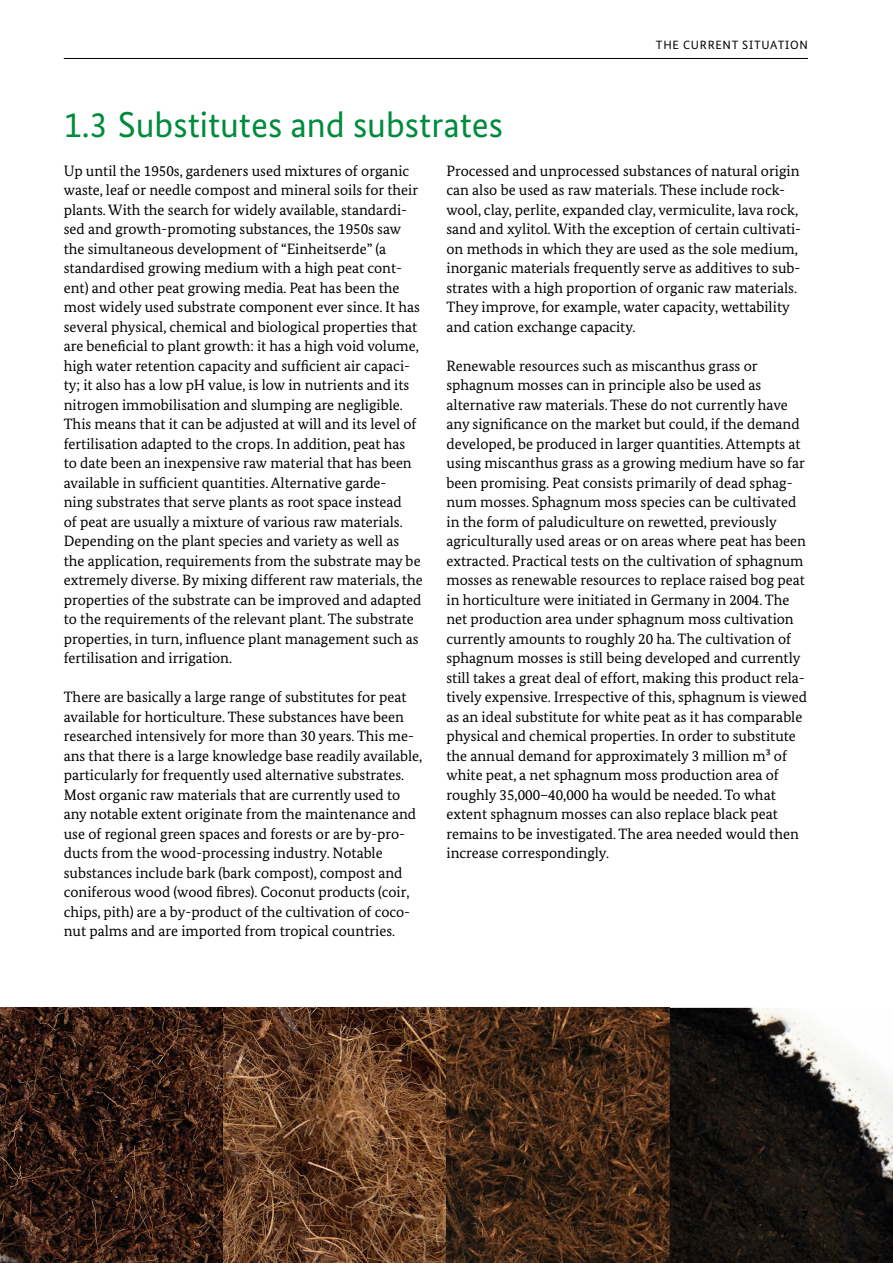
<style>
.page{position:relative;width:893px;height:1263px;background:#fff}
.page>*{position:absolute;margin:0;border:0;box-sizing:border-box;transform-origin:0 0}
.TEXT_Überschrift_2{font:36px "Bundes Sans";color:#008b3b}
.TEXT_Fließtext{font:15px/19.5px "Bundes Serif";color:#000}
.t1{font:12px "Bundes Sans";letter-spacing:.06em;color:#000}
.t2{font:700 12px "Bundes Sans";color:#000}
</style>
<div class="page">
<hr style="left:64px;top:58px;width:744px;height:1px;background:#000">
<img style="left:0;top:1008px;width:893px;height:255px">
<p class="t1" style="left:656px;top:37px;width:153px">THE CURRENT SITUATION</p>
<h2 class="TEXT_Überschrift_2" style="left:64px;top:102px;width:441px">1.3 Substitutes and substrates</h2>
<p class="TEXT_Fließtext" style="left:64px;top:160px;width:361px">Up until the 1950s, gardeners used mixtures of organic waste, leaf or needle compost and mineral soils for their plants. With the search for widely available, standardi&shy;sed and growth-promoting substances, the 1950s saw the simultaneous development of “Einheitserde” (a standardised growing medium with a high peat cont&shy;ent) and other peat growing media. Peat has been the most widely used substrate component ever since. It has several physical, chemical and biological properties that are beneficial to plant growth: it has a high void volume, high water retention capacity and sufficient air capaci&shy;ty; it also has a low pH value, is low in nutrients and its nitrogen immobilisation and slumping are negligible.<br>This means that it can be adjusted at will and its level of fertilisation adapted to the crops. In addition, peat has<br>to date been an inexpensive raw material that has been available in sufficient quantities. Alternative garde-<br>ning substrates that serve plants as root space instead<br>of peat are usually a mixture of various raw materials.<br>Depending on the plant species and variety as well as the application, requirements from the substrate may be extremely diverse. By mixing different raw materials, the properties of the substrate can be improved and adapted to the requirements of the relevant plant. The substrate properties, in turn, influence plant management such as fertilisation and irrigation.</p>
<p class="TEXT_Fließtext" style="left:64px;top:687px;width:360px">There are basically a large range of substitutes for peat available for horticulture. These substances have been researched intensively for more than 30 years. This me&shy;ans that there is a large knowledge base readily available, particularly for frequently used alternative substrates.<br>Most organic raw materials that are currently used to any notable extent originate from the maintenance and use of regional green spaces and forests or are by-pro&shy;ducts from the wood-processing industry. Notable substances include bark (bark compost), compost and coniferous wood (wood fibres). Coconut products (coir, chips, pith) are a by-product of the cultivation of coco&shy;nut palms and are imported from tropical countries.</p>
<p class="TEXT_Fließtext" style="left:446px;top:160px;width:355px">Processed and unprocessed substances of natural origin can also be used as raw materials. These include rock&shy;wool, clay, perlite, expanded clay, vermiculite, lava rock, sand and xylitol. With the exception of certain cultivati&shy;on methods in which they are used as the sole medium, inorganic materials frequently serve as additives to sub&shy;strates with a high proportion of organic raw materials.<br>They improve, for example, water capacity, wettability and cation exchange capacity.</p>
<p class="TEXT_Fließtext" style="left:446px;top:355px;width:362px">Renewable resources such as miscanthus grass or sphagnum mosses can in principle also be used as alternative raw materials. These do not currently have any significance on the market but could, if the demand developed, be produced in larger quantities. Attempts at using miscanthus grass as a growing medium have so far been promising. Peat consists primarily of dead sphag&shy;num mosses. Sphagnum moss species can be cultivated in the form of paludiculture on rewetted, previously agriculturally used areas or on areas where peat has been extracted. Practical tests on the cultivation of sphagnum mosses as renewable resources to replace raised bog peat in horticulture were initiated in Germany in 2004. The net production area under sphagnum moss cultivation currently amounts to roughly 20 ha. The cultivation of sphagnum mosses is still being developed and currently still takes a great deal of effort, making this product rela&shy;tively expensive. Irrespective of this, sphagnum is viewed as an ideal substitute for white peat as it has comparable physical and chemical properties. In order to substitute the annual demand for approximately 3 million m³ of white peat, a net sphagnum moss production area of roughly 35,000–40,000 ha would be needed. To what extent sphagnum mosses can also replace black peat remains to be investigated. The area needed would then increase correspondingly.</p>
<p class="t2" style="left:802px;top:1207px;width:7px">7</p>
</div>
